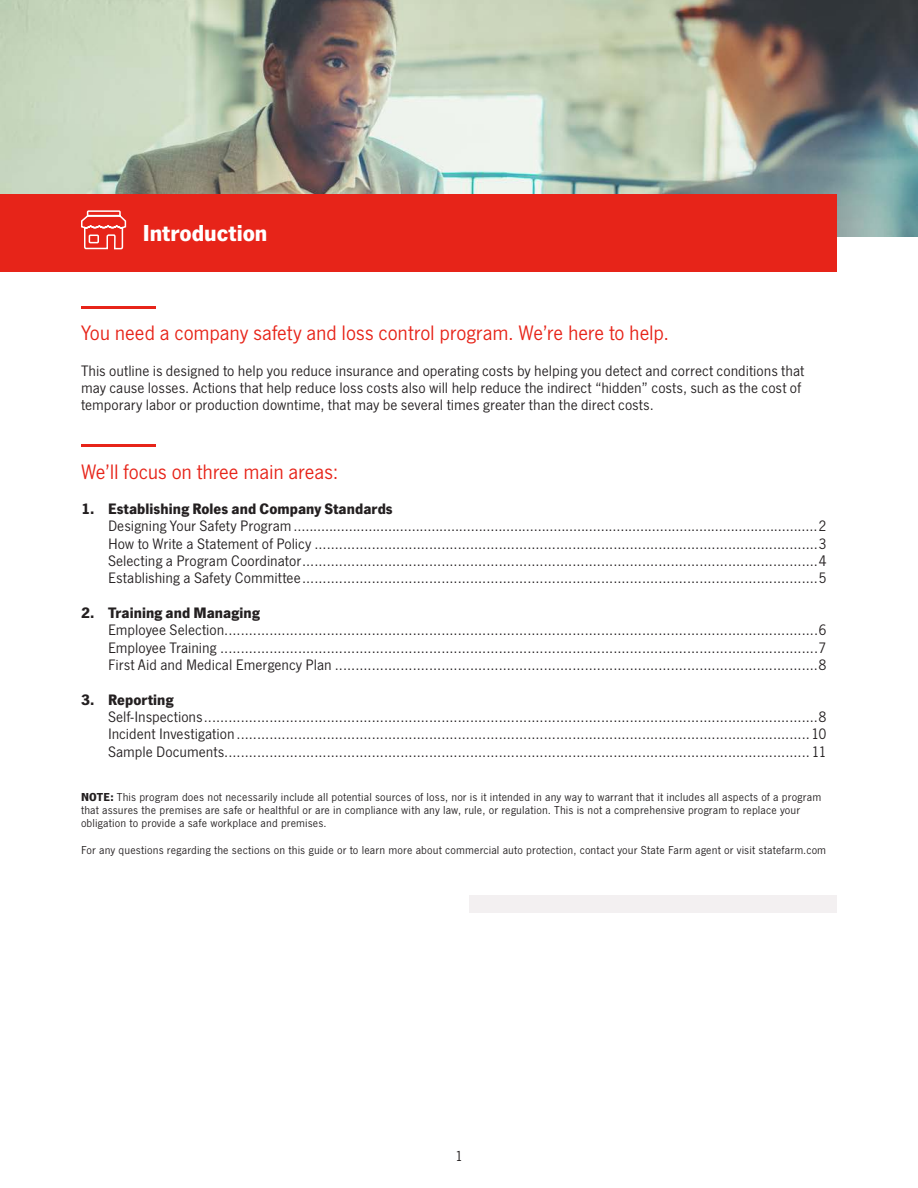
<style>
.page{position:relative;width:918px;height:1188px;background:#fff}
.page>*{position:absolute;margin:0;border:0;box-sizing:border-box;transform-origin:0 0}
.headline_-_small{font:700 24px "SF News Gothic";color:#fff}
.subhead_-_medium_-_r{font:21.75px "SF News Gothic";letter-spacing:-.01em;color:#e72419}
.body{font:15.75px/17.4px "SF News Gothic";color:#231f20}
.t1{font:15px "SF News Gothic";color:#231f20}
.legal_-_body{font:12px/13.2px "SF News Gothic";letter-spacing:.01em;color:#231f20}
.s1{font-weight:700}
</style>
<div class="page">
<img style="left:0;top:0;width:918px;height:237px">
<div style="left:0;top:194px;width:837px;height:78px;background:#e72419"></div>
<hr style="left:81px;top:307px;width:75px;height:2px;background:#e72419">
<hr style="left:81px;top:445px;width:75px;height:2px;background:#e72419">
<div style="left:469px;top:895px;width:368px;height:18px;background:#f3f0f1"></div>
<svg style="left:81px;top:210px;width:46px;height:40px"></svg>
<p class="headline_-_small" style="left:143px;top:219px;width:126px">Introduction</p>
<p class="subhead_-_medium_-_r" style="left:81px;top:321px;width:590px">You need a company safety and loss control program. We’re here to help.</p>
<p class="body" style="left:81px;top:362px;width:725px">This outline is designed to help you reduce insurance and operating costs by helping you detect and correct conditions that may cause losses. Actions that help reduce loss costs also will help reduce the indirect “hidden” costs, such as the cost of temporary labor or production downtime, that may be several times greater than the direct costs.</p>
<p class="subhead_-_medium_-_r" style="left:81px;top:460px;width:259px">We’ll focus on three main areas:</p>
<p class="body" style="left:108px;top:500px;width:720px;text-indent:-27px"><span class="s1">1. Establishing Roles and Company Standards<br></span>Designing Your Safety Program.....................................................................................................................................2<br>How to Write a Statement of Policy ...........................................................................................................................3<br>Selecting a Program Coordinator..............................................................................................................................4<br>Establishing a Safety Committee..............................................................................................................................5</p>
<p class="body" style="left:108px;top:604px;width:720px;text-indent:-27px"><span class="s1">2. Training and Managing<br></span>Employee Selection.................................................................................................................................................6<br>Employee Training ..................................................................................................................................................7<br>First Aid and Medical Emergency Plan ......................................................................................................................8</p>
<p class="body" style="left:108px;top:691px;width:720px;text-indent:-27px"><span class="s1">3. Reporting </span>Self-Inspections......................................................................................................................................................8<br>Incident Investigation ............................................................................................................................................10<br>Sample Documents...............................................................................................................................................11</p>
<p class="legal_-_body" style="left:81px;top:790px;width:742px"><span class="s1">NOTE:</span> This program does not necessarily include all potential sources of loss, nor is it intended in any way to warrant that it includes all aspects of a program that assures the premises are safe or healthful or are in compliance with any law, rule, or regulation. This is not a comprehensive program to replace your obligation to provide a safe workplace and premises.</p>
<p class="legal_-_body" style="left:81px;top:843px;width:747px">For any questions regarding the sections on this guide or to learn more about commercial auto protection, contact your State Farm agent or visit statefarm.com</p>
<p class="t1" style="left:455px;top:1148px;width:9px">1</p>
</div>
